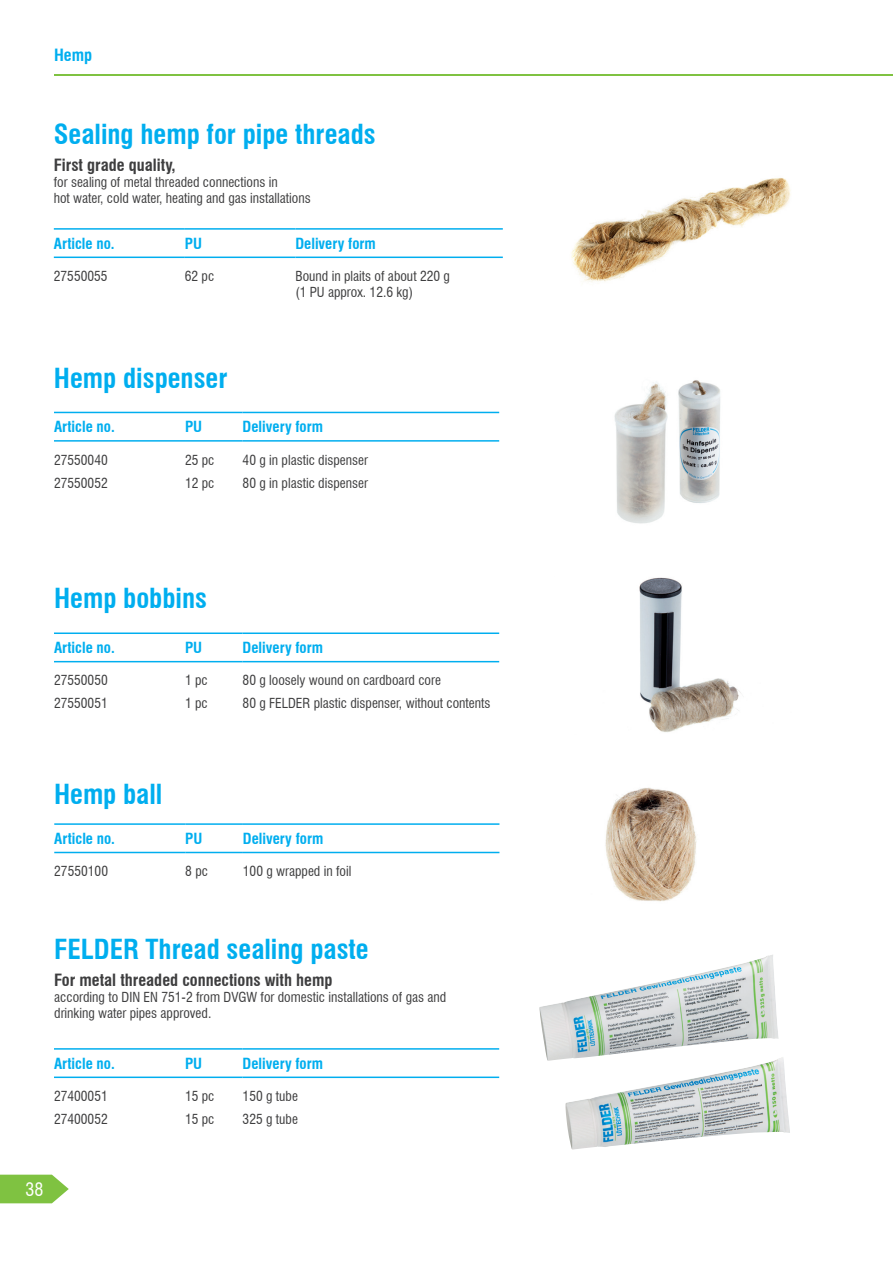
<style>
.page{position:relative;width:893px;height:1263px;background:#fff}
.page>*{position:absolute;margin:0;border:0;box-sizing:border-box;transform-origin:0 0}
.t1{font:700 condensed 27px "Swiss 721 BT";color:#00aeef}
.t2{font:condensed 18px "Swiss 721 BT";color:#fff}
.t3{font:700 condensed 16.5px "Swiss 721 BT";color:#3e3e3f}
.t4{font:700 condensed 16.5px "Swiss 721 BT";color:#00aeef}
.t5{font:700 condensed 15px "Swiss 721 BT";color:#00aeef}
.t6{font:condensed 13.5px/16.2px "Swiss 721 BT";color:#3e3e3f}
</style>
<div class="page">
<svg style="left:0;top:1175px;width:69px;height:28px;background:#8ec958"></svg>
<hr style="left:54px;top:74px;width:839px;height:2px;background:#7fc241">
<hr style="left:54px;top:228px;width:131px;height:2px;background:#00aeef">
<hr style="left:185px;top:228px;width:110px;height:2px;background:#00aeef">
<hr style="left:54px;top:257px;width:131px;height:1px;background:#00aeef">
<hr style="left:185px;top:257px;width:110px;height:1px;background:#00aeef">
<hr style="left:295px;top:228px;width:208px;height:2px;background:#00aeef">
<hr style="left:295px;top:257px;width:208px;height:1px;background:#00aeef">
<img style="left:571px;top:177px;width:220px;height:105px">
<hr style="left:54px;top:412px;width:131px;height:1px;background:#00aeef">
<hr style="left:185px;top:412px;width:58px;height:1px;background:#00aeef">
<hr style="left:243px;top:412px;width:256px;height:1px;background:#00aeef">
<hr style="left:54px;top:440px;width:131px;height:2px;background:#00aeef">
<hr style="left:185px;top:440px;width:58px;height:2px;background:#00aeef">
<hr style="left:243px;top:440px;width:256px;height:2px;background:#00aeef">
<img style="left:614px;top:380px;width:106px;height:144px">
<hr style="left:54px;top:632px;width:131px;height:2px;background:#00aeef">
<hr style="left:185px;top:632px;width:58px;height:2px;background:#00aeef">
<hr style="left:243px;top:632px;width:256px;height:2px;background:#00aeef">
<hr style="left:54px;top:661px;width:131px;height:1px;background:#00aeef">
<hr style="left:185px;top:661px;width:58px;height:1px;background:#00aeef">
<hr style="left:243px;top:661px;width:256px;height:1px;background:#00aeef">
<img style="left:639px;top:577px;width:102px;height:155px">
<hr style="left:54px;top:823px;width:131px;height:2px;background:#00aeef">
<hr style="left:185px;top:823px;width:58px;height:2px;background:#00aeef">
<hr style="left:243px;top:823px;width:256px;height:2px;background:#00aeef">
<hr style="left:54px;top:852px;width:131px;height:1px;background:#00aeef">
<hr style="left:185px;top:852px;width:58px;height:1px;background:#00aeef">
<hr style="left:243px;top:852px;width:256px;height:1px;background:#00aeef">
<img style="left:605px;top:787px;width:92px;height:115px">
<hr style="left:54px;top:1048px;width:131px;height:2px;background:#00aeef">
<hr style="left:185px;top:1048px;width:58px;height:2px;background:#00aeef">
<hr style="left:243px;top:1048px;width:256px;height:2px;background:#00aeef">
<hr style="left:54px;top:1076px;width:131px;height:2px;background:#00aeef">
<hr style="left:185px;top:1076px;width:58px;height:2px;background:#00aeef">
<hr style="left:243px;top:1076px;width:256px;height:2px;background:#00aeef">
<img style="left:565px;top:1057px;width:225px;height:93px">
<img style="left:539px;top:955px;width:240px;height:106px">
<p class="t4" style="left:54px;top:45px;width:40px">Hemp</p>
<h1 class="t1" style="left:54px;top:118px;width:323px">Sealing hemp for pipe threads</h1>
<p class="t3" style="left:54px;top:155px;width:123px">First grade quality,</p>
<p class="t6" style="left:54px;top:174px;width:259px">for sealing of metal threaded connections in<br>hot water, cold water, heating and gas installations</p>
<p class="t5" style="left:54px;top:234px;width:62px">Article no.</p>
<p class="t5" style="left:185px;top:234px;width:19px">PU</p>
<p class="t5" style="left:295px;top:234px;width:82px">Delivery form</p>
<p class="t6" style="left:54px;top:268px;width:55px">27550055</p>
<p class="t6" style="left:185px;top:268px;width:31px">62 pc</p>
<p class="t6" style="left:295px;top:268px;width:156px">Bound in plaits of about 220 g (1 PU approx. 12.6 kg)</p>
<h1 class="t1" style="left:54px;top:362px;width:175px">Hemp dispenser</h1>
<p class="t5" style="left:54px;top:418px;width:62px">Article no.</p>
<p class="t5" style="left:185px;top:418px;width:19px">PU</p>
<p class="t5" style="left:243px;top:418px;width:82px">Delivery form</p>
<p class="t6" style="left:54px;top:452px;width:55px">27550040</p>
<p class="t6" style="left:185px;top:452px;width:31px">25 pc</p>
<p class="t6" style="left:243px;top:452px;width:127px">40 g in plastic dispenser</p>
<p class="t6" style="left:54px;top:475px;width:55px">27550052</p>
<p class="t6" style="left:185px;top:475px;width:31px">12 pc</p>
<p class="t6" style="left:243px;top:475px;width:127px">80 g in plastic dispenser</p>
<h1 class="t1" style="left:54px;top:582px;width:154px">Hemp bobbins</h1>
<p class="t5" style="left:54px;top:639px;width:62px">Article no.</p>
<p class="t5" style="left:185px;top:639px;width:19px">PU</p>
<p class="t5" style="left:243px;top:639px;width:82px">Delivery form</p>
<p class="t6" style="left:54px;top:672px;width:55px">27550050</p>
<p class="t6" style="left:185px;top:672px;width:24px">1 pc</p>
<p class="t6" style="left:243px;top:672px;width:200px">80 g loosely wound on cardboard core</p>
<p class="t6" style="left:54px;top:695px;width:55px">27550051</p>
<p class="t6" style="left:185px;top:695px;width:24px">1 pc</p>
<p class="t6" style="left:243px;top:695px;width:249px">80 g FELDER plastic dispenser, without contents</p>
<h1 class="t1" style="left:54px;top:778px;width:110px">Hemp ball</h1>
<p class="t5" style="left:54px;top:829px;width:62px">Article no.</p>
<p class="t5" style="left:185px;top:829px;width:19px">PU</p>
<p class="t5" style="left:243px;top:829px;width:82px">Delivery form</p>
<p class="t6" style="left:54px;top:863px;width:55px">27550100</p>
<p class="t6" style="left:185px;top:863px;width:24px">8 pc</p>
<p class="t6" style="left:243px;top:863px;width:110px">100 g wrapped in foil</p>
<h1 class="t1" style="left:54px;top:933px;width:316px">FELDER Thread sealing paste</h1>
<p class="t3" style="left:54px;top:970px;width:280px">For metal threaded connections with hemp</p>
<p class="t6" style="left:54px;top:989px;width:393px">according to DIN EN 751-2 from DVGW for domestic installations of gas and drinking water pipes approved.</p>
<p class="t5" style="left:54px;top:1054px;width:62px">Article no.</p>
<p class="t5" style="left:185px;top:1054px;width:19px">PU</p>
<p class="t5" style="left:243px;top:1054px;width:82px">Delivery form</p>
<p class="t6" style="left:54px;top:1088px;width:55px">27400051</p>
<p class="t6" style="left:185px;top:1088px;width:31px">15 pc</p>
<p class="t6" style="left:243px;top:1088px;width:57px">150 g tube</p>
<p class="t6" style="left:54px;top:1111px;width:55px">27400052</p>
<p class="t6" style="left:185px;top:1111px;width:31px">15 pc</p>
<p class="t6" style="left:243px;top:1111px;width:57px">325 g tube</p>
<h2 class="t2" style="left:25px;top:1178px;width:19px">38</h2>
</div>
